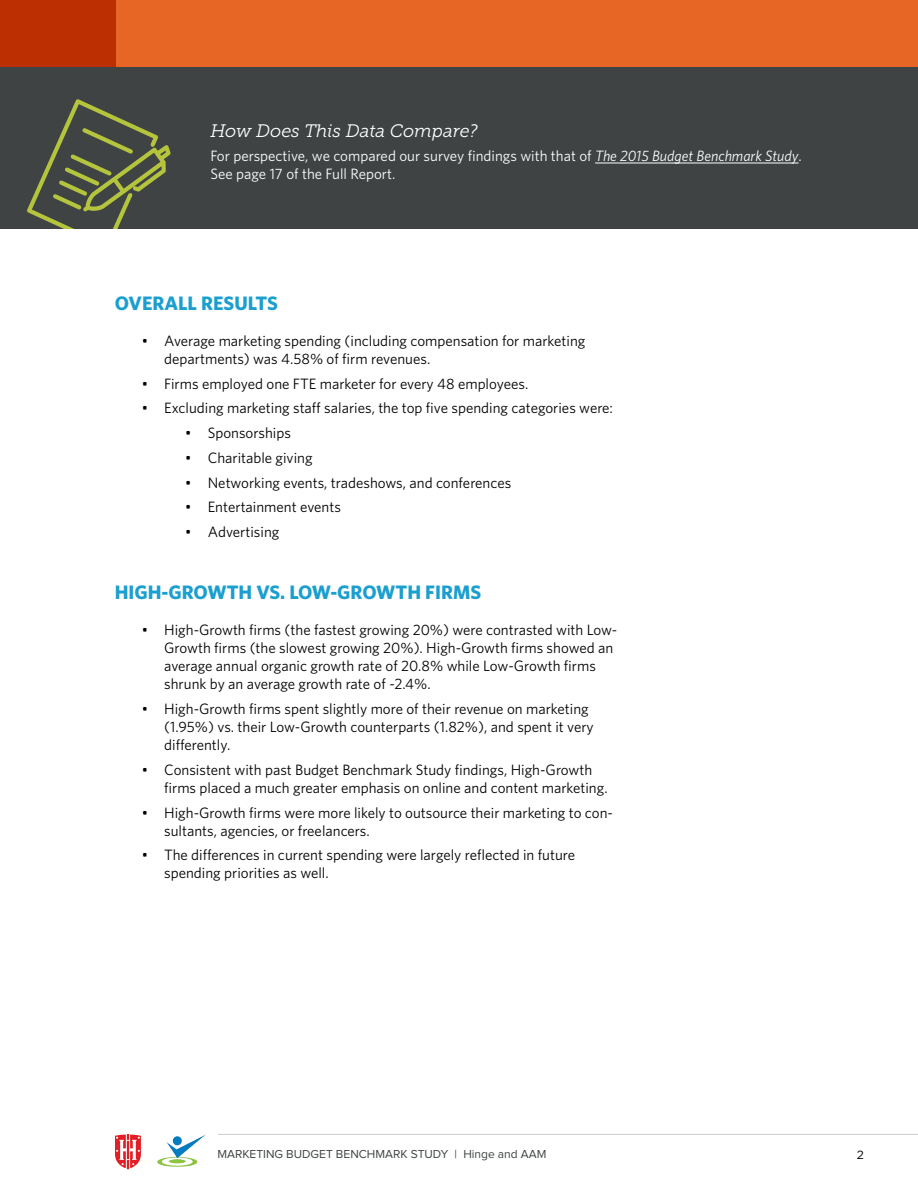
<style>
.page{position:relative;width:918px;height:1188px;background:#fff}
.page>*{position:absolute;margin:0;border:0;box-sizing:border-box;transform-origin:0 0}
.t1{font:700 19.5px "Whitney";color:#1b9fcf}
.t2{font:italic 18px "Museo Slab 300";color:#fff}
.t3{font:15px/18px "Whitney";color:#000}
.t4{font:15px/18px "Whitney";color:#fff}
.t5{font:12px "Proxima Nova";color:#3f4343}
.t6{font:11.85px "Gotham";color:#000}
.s1{font-style:italic}
</style>
<div class="page">
<img style="left:157px;top:1134px;width:49px;height:33px">
<svg style="left:115px;top:1134px;width:26px;height:35px"></svg>
<div style="left:0;top:0;width:918px;height:68px;background:#e76625"></div>
<hr style="left:218px;top:1134px;width:700px;height:1px;background:#cbcbcd">
<div style="left:0;top:0;width:115px;height:68px;background:#bb2f03"></div>
<div style="left:0;top:68px;width:918px;height:162px;background:#3f4343"></div>
<hr style="left:595px;top:163px;width:204px;height:1px;background:#fff">
<svg style="left:27px;top:99px;width:144px;height:131px"></svg>
<p class="t2" style="left:210px;top:121px;width:269px">How Does This Data Compare?</p>
<p class="t4" style="left:210px;top:147px;width:593px">For perspective, we compared our survey findings with that of <span class="s1">The 2015 Budget Benchmark Study</span>.<br>See page 17 of the Full Report.</p>
<h1 class="t1" style="left:115px;top:290px;width:165px">OVERALL RESULTS</h1>
<p class="t3" style="left:164px;top:331px;width:423px;text-indent:-22px">• Average marketing spending (including compensation for marketing departments) was 4.58% of firm revenues.</p>
<p class="t3" style="left:142px;top:374px;width:388px">• Firms employed one FTE marketer for every 48 employees.</p>
<p class="t3" style="left:142px;top:399px;width:473px">• Excluding marketing staff salaries, the top five spending categories were:</p>
<p class="t3" style="left:185px;top:424px;width:107px">• Sponsorships</p>
<p class="t3" style="left:185px;top:448px;width:129px">• Charitable giving</p>
<p class="t3" style="left:185px;top:473px;width:328px">• Networking events, tradeshows, and conferences</p>
<p class="t3" style="left:185px;top:498px;width:157px">• Entertainment events</p>
<p class="t3" style="left:185px;top:523px;width:96px">• Advertising</p>
<h1 class="t1" style="left:115px;top:579px;width:368px">HIGH-GROWTH VS. LOW-GROWTH FIRMS</h1>
<p class="t3" style="left:164px;top:621px;width:455px;text-indent:-22px">• High-Growth firms (the fastest growing 20%) were contrasted with Low-Growth firms (the slowest growing 20%). High-Growth firms showed an average annual organic growth rate of 20.8% while Low-Growth firms shrunk by an average growth rate of -2.4%.</p>
<p class="t3" style="left:164px;top:700px;width:431px;text-indent:-22px">• High-Growth firms spent slightly more of their revenue on marketing (1.95%) vs. their Low-Growth counterparts (1.82%), and spent it very differently.</p>
<p class="t3" style="left:164px;top:760px;width:445px;text-indent:-22px">• Consistent with past Budget Benchmark Study findings, High-Growth firms placed a much greater emphasis on online and content marketing.</p>
<p class="t3" style="left:164px;top:803px;width:450px;text-indent:-22px">• High-Growth firms were more likely to outsource their marketing to con&shy;sultants, agencies, or freelancers.</p>
<p class="t3" style="left:164px;top:846px;width:412px;text-indent:-22px">• The differences in current spending were largely reflected in future spending priorities as well.</p>
<p class="t5" style="left:217px;top:1149px;width:330px">MARKETING BUDGET BENCHMARK STUDY | Hinge and AAM</p>
<p class="t6" style="left:857px;top:1148px;width:9px">2</p>
</div>
